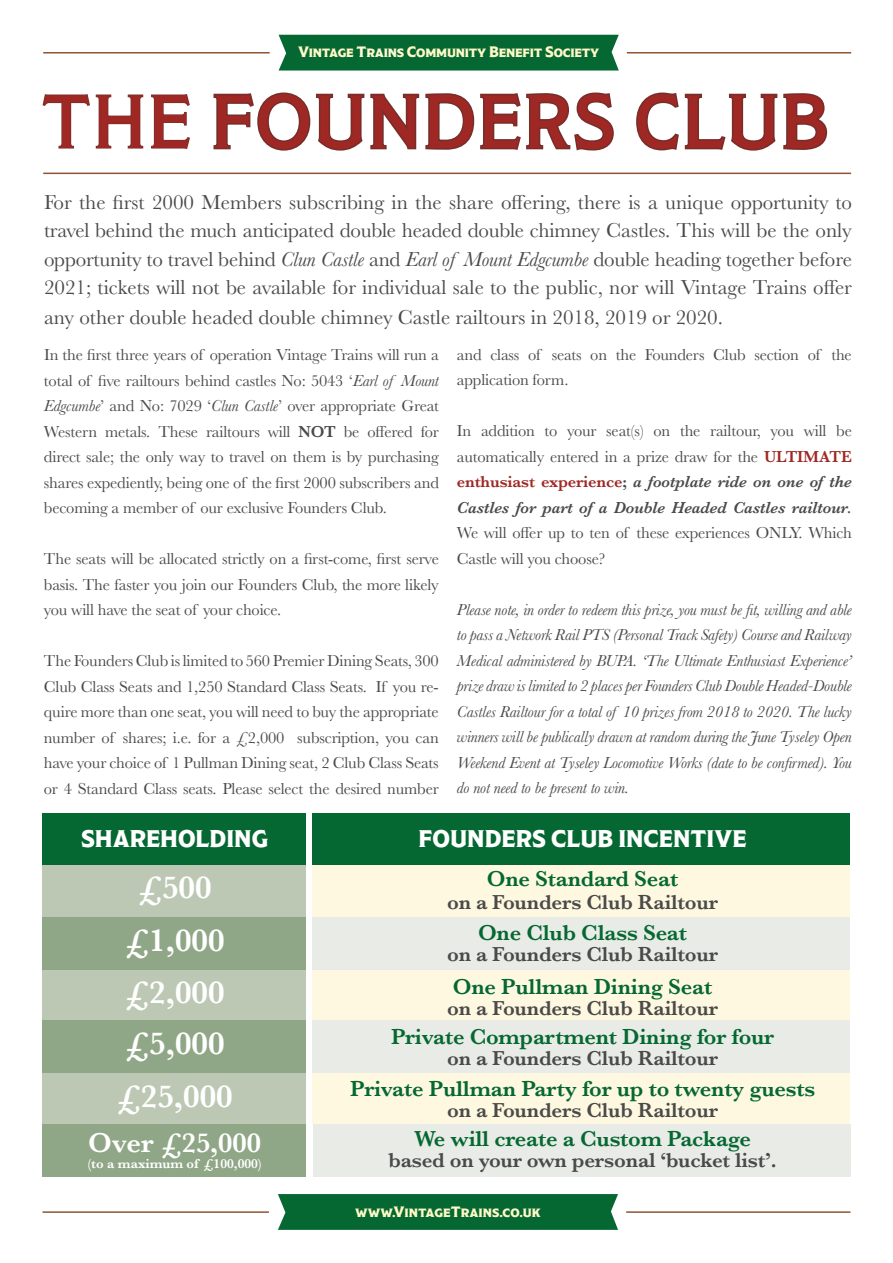
<style>
.page{position:relative;width:893px;height:1263px;background:#fff}
.page>*{position:absolute;margin:0;border:0;box-sizing:border-box;transform-origin:0 0}
.t1{font:300 75px "Modesto Text";letter-spacing:.05em;color:#9f2824}
.t2{font:600 33px/52.1px "Baskerville";color:#fff;text-align:center}
.t3{font:600 28.5px "Baskerville";color:#fff}
.t4{font:24px "Modesto Poster";color:#fff}
.t5{font:600 22.5px "Baskerville";letter-spacing:-.01em;color:#056832}
.t6{font:21px/28.8px "Baskerville";color:#4a4a49;text-align:justify}
.t7{font:600 21px "Baskerville";letter-spacing:-.01em;color:#4a4a49}
.t8{font:16.5px/25.5px "Baskerville";letter-spacing:-.01em;color:#4a4a49;text-align:justify}
.t9{font:italic 16.5px/25.5px "Baskerville";letter-spacing:-.01em;color:#4a4a49;text-align:justify}
.t10{font:15px "Modesto Poster";letter-spacing:-.015em;color:#fff9c7}
.t11{font:600 13.5px "Baskerville";color:#fff}
.s1{color:#fffad2}
.s2{font-style:italic}
.s3{font-weight:600}
.s4{font-weight:600;color:#9f2824}
.s5{font-weight:600;font-style:italic}
</style>
<div class="page">
<hr style="left:43px;top:52px;width:227px;height:2px;background:#8f5432">
<div style="left:279px;top:35px;width:340px;height:36px;background:#056832"></div>
<hr style="left:627px;top:52px;width:224px;height:2px;background:#8f5432">
<svg style="left:42px;top:94px;width:102px;height:55px"></svg>
<svg style="left:151px;top:94px;width:39px;height:55px"></svg>
<svg style="left:213px;top:92px;width:401px;height:59px"></svg>
<svg style="left:636px;top:92px;width:192px;height:59px"></svg>
<hr style="left:43px;top:173px;width:808px;height:1px;background:#8f5432">
<hr style="left:43px;top:1211px;width:226px;height:2px;background:#8f5432">
<svg style="left:278px;top:1194px;width:340px;height:36px;background:#0b6b37"></svg>
<hr style="left:626px;top:1211px;width:224px;height:2px;background:#8f5432">
<div style="left:42px;top:813px;width:264px;height:52px;background:#056832"></div>
<div style="left:42px;top:969px;width:264px;height:52px;background:#bdc8b4"></div>
<div style="left:42px;top:865px;width:264px;height:52px;background:#bdc8b4"></div>
<div style="left:42px;top:917px;width:264px;height:52px;background:#90a787"></div>
<div style="left:42px;top:1021px;width:264px;height:52px;background:#90a787"></div>
<div style="left:42px;top:1073px;width:264px;height:51px;background:#bdc8b4"></div>
<div style="left:313px;top:813px;width:537px;height:52px;background:#056832"></div>
<div style="left:313px;top:969px;width:537px;height:52px;background:#fef8e1"></div>
<div style="left:313px;top:865px;width:537px;height:52px;background:#fef8e1"></div>
<div style="left:313px;top:917px;width:537px;height:52px;background:#e9ece6"></div>
<div style="left:313px;top:1021px;width:537px;height:52px;background:#e9ece6"></div>
<div style="left:313px;top:1073px;width:537px;height:51px;background:#fef8e1"></div>
<div style="left:43px;top:1124px;width:263px;height:52px;background:#90a787"></div>
<div style="left:313px;top:1124px;width:537px;height:52px;background:#e9ece6"></div>
<p class="t10" style="left:298px;top:44px;width:303px">Vintage <span class="s1">Trains</span> Community Benefit Society</p>
<h1 class="t1" style="left:43px;top:83px;width:787px">THE FOUNDERS CLUB</h1>
<p class="t6" style="left:44px;top:188px;width:809px">For the first 2000 Members subscribing in the share offering, there is a unique opportunity to travel behind the much anticipated double headed double chimney Castles. This will be the only opportunity to travel behind <span class="s2">Clun Castle</span> and <span class="s2">Earl of Mount Edgcumbe</span> double heading together before 2021; tickets will not be available for individual sale to the public, nor will Vintage Trains offer any other double headed double chimney Castle railtours in 2018, 2019 or 2020.</p>
<p class="t8" style="left:44px;top:342px;width:396px">In the first three years of operation Vintage Trains will run a total of five railtours behind castles No: 5043 ‘<span class="s2">Earl of Mount Edgcumbe</span>’ and No: 7029 ‘<span class="s2">Clun Castle</span>’ over appropriate Great Western metals. These railtours will <span class="s3">NOT</span> be offered for direct sale; the only way to travel on them is by purchasing shares expediently, being one of the first 2000 subscribers and becoming a member of our exclusive Founders Club.</p>
<p class="t8" style="left:44px;top:546px;width:396px">The seats will be allocated strictly on a first-come, first serve basis. The faster you join our Founders Club, the more likely you will have the seat of your choice.</p>
<p class="t8" style="left:44px;top:648px;width:397px">The Founders Club is limited to 560 Premier Dining Seats, 300<br>Club Class Seats and 1,250 Standard Class Seats. If you re&shy;quire more than one seat, you will need to buy the appropriate number of shares; i.e. for a £2,000 subscription, you can have your choice of 1 Pullman Dining seat, 2 Club Class Seats or 4 Standard Class seats. Please select the desired number</p>
<p class="t8" style="left:457px;top:342px;width:396px">and class of seats on the Founders Club section of the application form.</p>
<p class="t8" style="left:457px;top:419px;width:396px">In addition to your seat(s) on the railtour, you will be automatically entered in a prize draw for the <span class="s4">ULTIMATE enthusiast experience</span><span class="s3">;</span> <span class="s5">a footplate ride on one of the Castles for part of a Double Headed Castles railtour.</span></p>
<p class="t8" style="left:457px;top:521px;width:396px">We will offer up to ten of these experiences ONLY. Which<br>Castle will you choose?</p>
<p class="t9" style="left:457px;top:597px;width:396px">Please note, in order to redeem this prize, you must be fit, willing and able to pass a Network Rail PTS (Personal Track Safety) Course and Railway Medical administered by BUPA. ‘The Ultimate Enthusiast Experience’ prize draw is limited to 2 places per Founders Club Double Headed-Double Castles Railtour for a total of 10 prizes from 2018 to 2020. The lucky winners will be publically drawn at random during the June Tyseley Open Weekend Event at Tyseley Locomotive Works (date to be confirmed). You do not need to be present to win.</p>
<h3 class="t4" style="left:81px;top:827px;width:189px">SHAREHOLDING</h3>
<h2 class="t2" style="left:117px;top:861px;width:118px">£500 £1,000 £2,000 £5,000 £25,000</h2>
<h3 class="t3" style="left:88px;top:1122px;width:174px">Over £25,000</h3>
<p class="t11" style="left:88px;top:1154px;width:175px">(to a maximum of £100,000)</p>
<h3 class="t4" style="left:419px;top:827px;width:330px">FOUNDERS CLUB INCENTIVE</h3>
<h3 class="t5" style="left:487px;top:863px;width:193px">One Standard Seat</h3>
<p class="t7" style="left:447px;top:887px;width:272px">on a Founders Club Railtour</p>
<h3 class="t5" style="left:478px;top:917px;width:211px">One Club Class Seat</h3>
<p class="t7" style="left:447px;top:940px;width:272px">on a Founders Club Railtour</p>
<h3 class="t5" style="left:453px;top:971px;width:261px">One Pullman Dining Seat</h3>
<p class="t7" style="left:447px;top:994px;width:272px">on a Founders Club Railtour</p>
<h3 class="t5" style="left:391px;top:1021px;width:385px">Private Compartment Dining for four</h3>
<p class="t7" style="left:447px;top:1043px;width:272px">on a Founders Club Railtour</p>
<h3 class="t5" style="left:350px;top:1073px;width:467px">Private Pullman Party for up to twenty guests</h3>
<p class="t7" style="left:447px;top:1096px;width:272px">on a Founders Club Railtour</p>
<h3 class="t5" style="left:414px;top:1123px;width:338px">We will create a Custom Package</h3>
<p class="t7" style="left:388px;top:1145px;width:390px">based on your own personal ‘bucket list’.</p>
<p class="t10" style="left:355px;top:1204px;width:187px">www.VintageTrains.co.uk</p>
</div>
